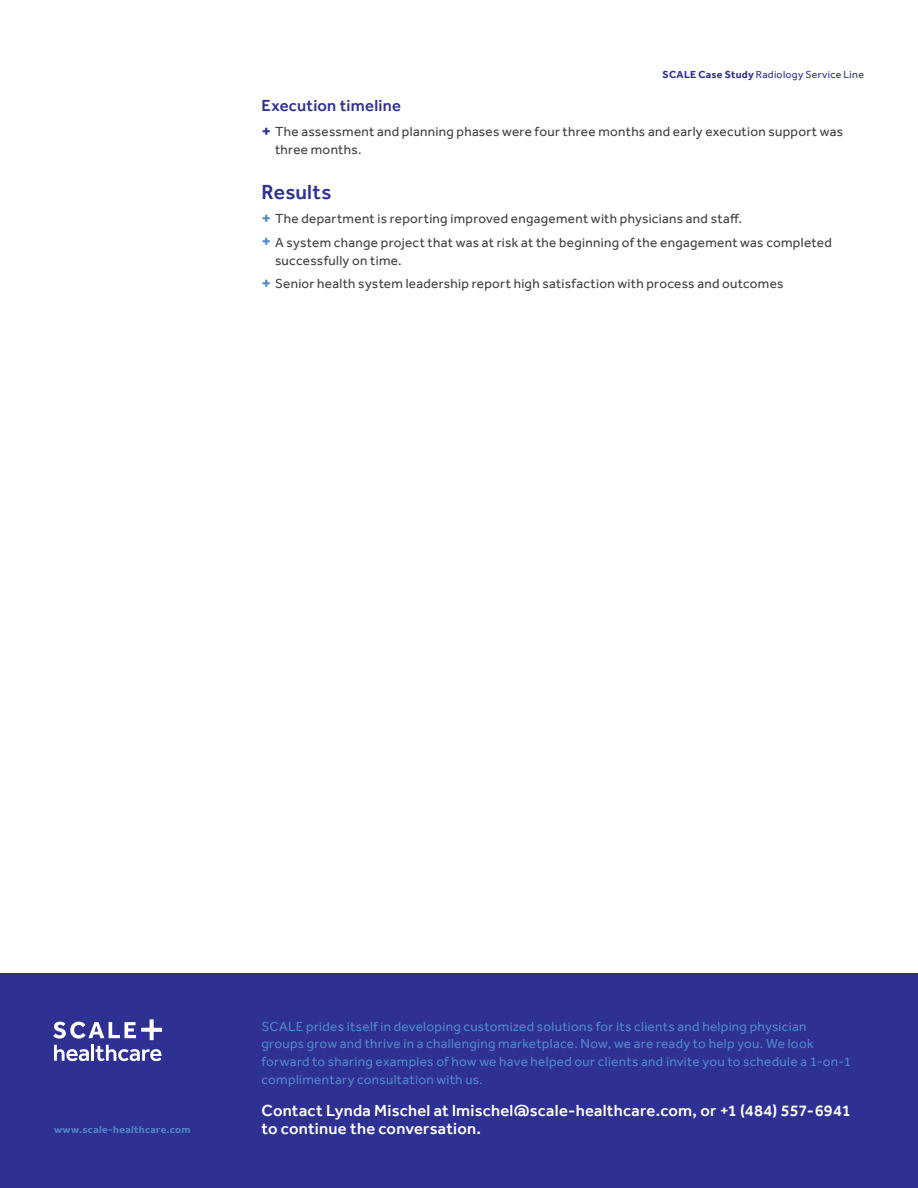
<style>
.page{position:relative;width:918px;height:1188px;background:#fff}
.page>*{position:absolute;margin:0;border:0;box-sizing:border-box;transform-origin:0 0}
.t1{font:500 21px "Effra";letter-spacing:.01em;color:#2e3092}
.t2{font:500 16.5px/18px "Effra";letter-spacing:.015em;color:#fff}
.t3{font:500 16.5px "Effra";letter-spacing:.015em;color:#2e3092}
.t4{font:13.5px/23.4px "Effra";letter-spacing:.025em;color:#414142}
.t5{font:13.5px/18px "Effra";letter-spacing:.025em;color:#5087c7}
.t6{font:10.5px "Effra";letter-spacing:.03em;color:#2e3092}
.t7{font:700 10.5px "Effra";letter-spacing:.035em;color:#5087c7}
.s1{font-weight:700}
.s2{font-weight:700;font-size:18px;color:#2e3092}
.s3{font-weight:700;font-size:18px;color:#5087c7}
</style>
<div class="page">
<div style="left:0;top:973px;width:918px;height:215px;background:#2e3092"></div>
<svg style="left:53px;top:1019px;width:109px;height:42px"></svg>
<p class="t6" style="left:663px;top:68px;width:203px"><span class="s1">SCALE Case Study</span> Radiology Service Line</p>
<p class="t3" style="left:262px;top:96px;width:141px">Execution timeline</p>
<p class="t4" style="left:275px;top:123px;width:570px;line-height:18px;text-indent:-14px"><span class="s2">+</span> The assessment and planning phases were four three months and early execution support was three months.</p>
<h1 class="t1" style="left:262px;top:179px;width:71px">Results</h1>
<p class="t4" style="left:262px;top:207px;width:572px"><span class="s3">+</span> The department is reporting improved engagement with physicians and staff.<br><span class="s3">+</span> A system change project that was at risk at the beginning of the engagement was completed</p>
<p class="t4" style="left:262px;top:248px;width:524px;text-indent:14px">successfully on time.<br><span class="s3">+</span> Senior health system leadership report high satisfaction with process and outcomes</p>
<p class="t7" style="left:54px;top:1123px;width:138px">www.scale-healthcare.com</p>
<p class="t5" style="left:262px;top:1017px;width:591px">SCALE prides itself in developing customized solutions for its clients and helping physician groups grow and thrive in a challenging marketplace. Now, we are ready to help you. We look forward to sharing examples of how we have helped our clients and invite you to schedule a 1-on-1 complimentary consultation with us.</p>
<p class="t2" style="left:262px;top:1101px;width:591px">Contact Lynda Mischel at lmischel@scale-healthcare.com, or +1 (484) 557-6941 to continue the conversation.</p>
</div>
